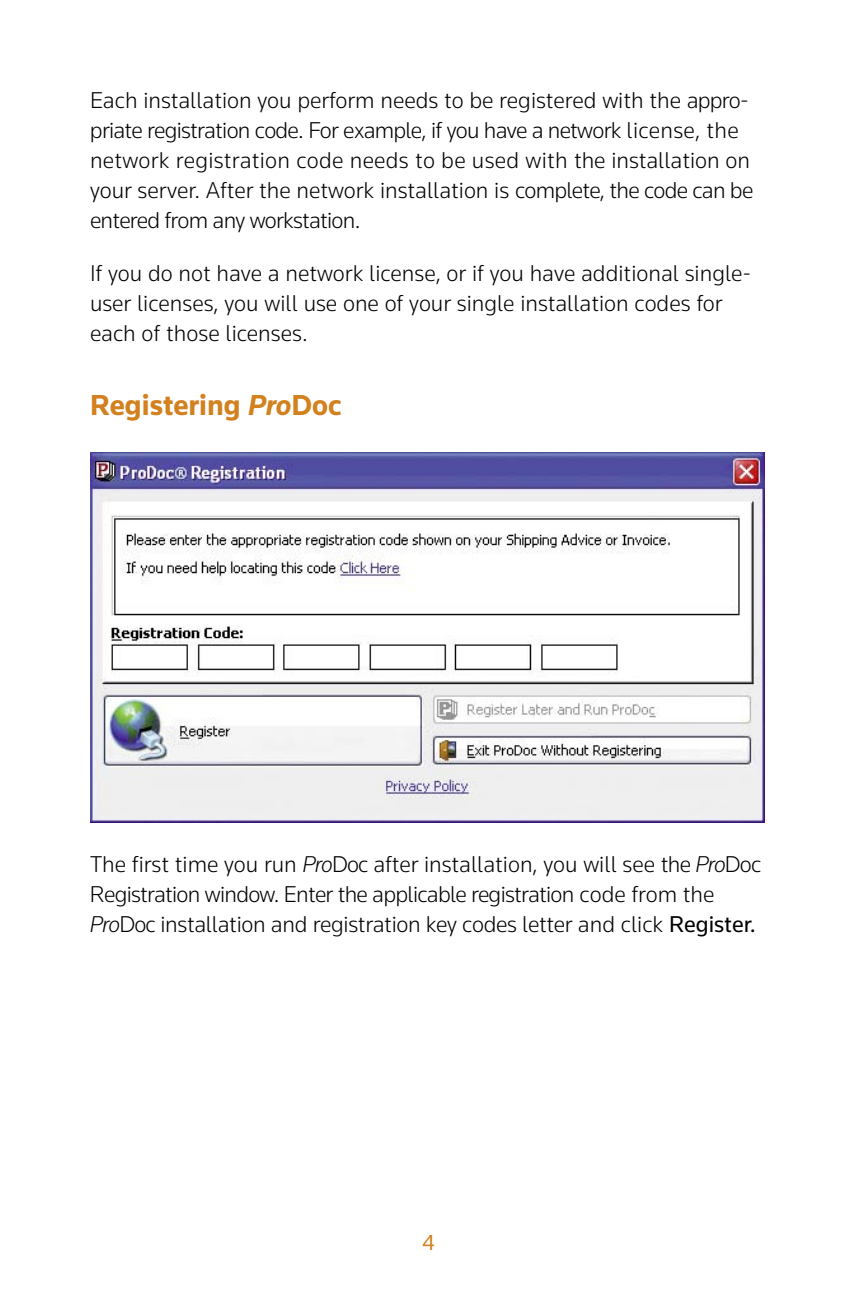
<style>
.page{position:relative;width:855px;height:1294px;background:#fff}
.page>*{position:absolute;margin:0;border:0;box-sizing:border-box;transform-origin:0 0}
.t1{font:700 30px "Knowledge";color:#d2811e}
.t2{font:300 23.75px/30px "Knowledge";color:#000}
.t3{font:22.5px "Knowledge";color:#d2811e}
.s1{font-style:italic}
.s2{font-weight:400}
</style>
<div class="page">
<img style="left:90px;top:452px;width:675px;height:370px">
<p class="t2" style="left:90px;top:88px;width:665px">Each installation you perform needs to be registered with the appro&shy;priate registration code. For example, if you have a network license, the network registration code needs to be used with the installation on your server. After the network installation is complete, the code can be entered from any workstation.</p>
<p class="t2" style="left:90px;top:260px;width:663px">If you do not have a network license, or if you have additional single&shy;user licenses, you will use one of your single installation codes for each of those licenses.</p>
<p class="t1" style="left:90px;top:395px;width:253px">Registering <span class="s1">Pro</span>Doc</p>
<p class="t2" style="left:90px;top:851px;width:673px">The first time you run <span class="s1">Pro</span>Doc after installation, you will see the <span class="s1">Pro</span>Doc<br>Registration window. Enter the applicable registration code from the<br><span class="s1">Pro</span>Doc installation and registration key codes letter and click <span class="s2">Register.</span></p>
<p class="t3" style="left:422px;top:1235px;width:14px">4</p>
</div>
